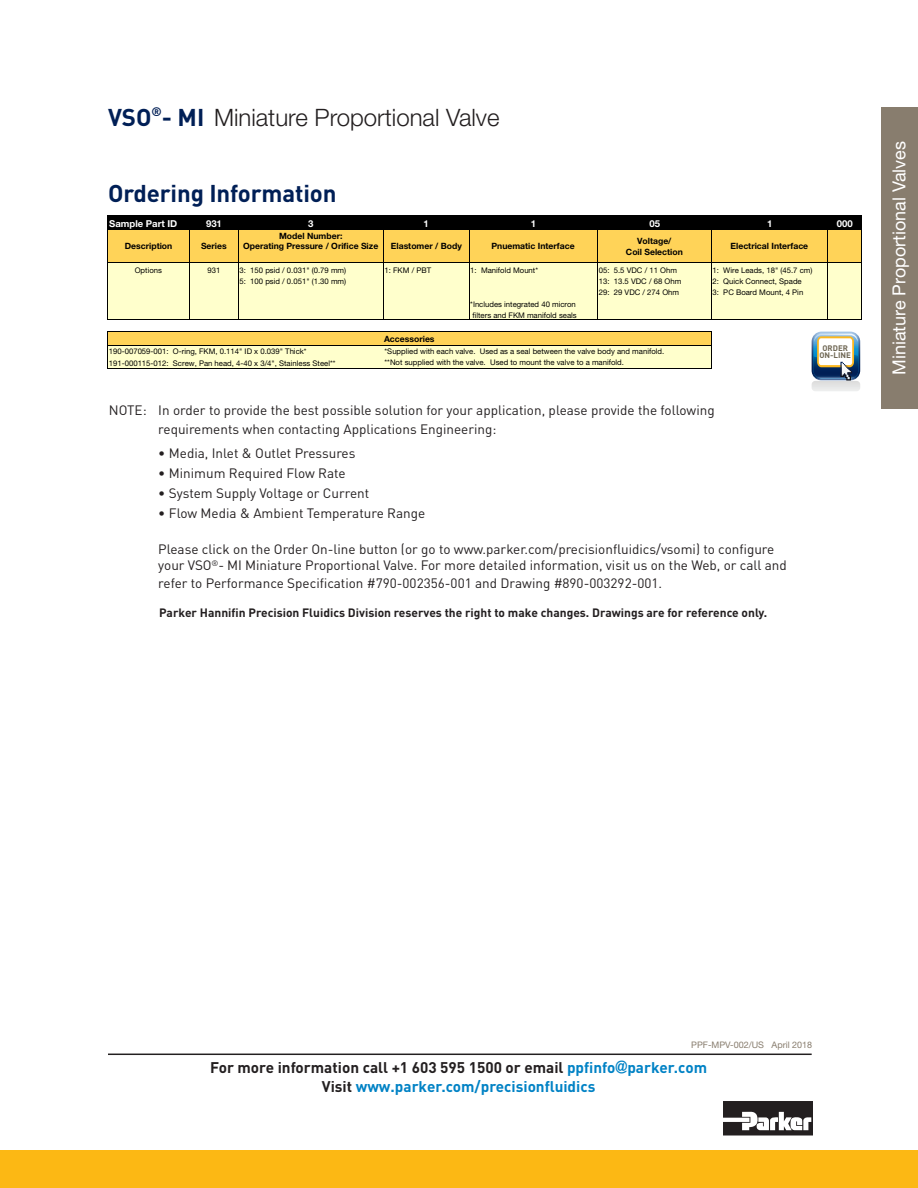
<style>
.page{position:relative;width:918px;height:1188px;background:#fff}
.page>*{position:absolute;margin:0;border:0;box-sizing:border-box;transform-origin:0 0}
.t1{font:300 24px "Helvetica Neue LT Std";color:#231f20}
.B_Head{font:700 24px "DIN";letter-spacing:-.005em;color:#001f56}
.t2{font:18px "Helvetica Neue LT Std";color:#fff}
.t3{font:700 15.3px "DINOT";color:#231f20}
.t4{font:700 15.3px "DINOT";color:#0082c5}
.note{font:13.5px/17px "DIN";color:#231f20}
.note-2{font:700 12px "DIN";color:#231f20}
.t5{font:700 9.6px "Helvetica Neue LT Std";color:#fff}
.t6{font:9px "Helvetica Neue LT Std";color:#887d6e}
.t7{font:700 8.7px/10.6px "Helvetica Neue LT Std";color:#000;text-align:center}
.t8{font:700 7.95px/7.6px "DINOT";color:#6f6754;text-align:center}
.t9{font:7.8px/11.4px "Helvetica Neue LT Std";color:#000}
.s1{font-family:"DINOT";font-weight:700;color:#001f56}
.s2{color:#0082c5}
.s3{font-family:"Impact";font-weight:400;color:#0082c5}
.s4{color:#231f20}
</style>
<div class="page">
<div style="left:0;top:1150px;width:918px;height:38px;background:#fcb814"></div>
<div style="left:882px;top:108px;width:36px;height:301px;background:#887d6e"></div>
<svg style="left:723px;top:1101px;width:90px;height:35px"></svg>
<hr style="left:108px;top:1054px;width:704px;height:1px;background:#231f20">
<svg style="left:812px;top:332px;width:48px;height:59px"></svg>
<div style="left:108px;top:216px;width:753px;height:14px;background:#000"></div>
<div style="left:108px;top:230px;width:753px;height:33px;background:#ffd358"></div>
<div style="left:108px;top:263px;width:753px;height:57px;background:#ffc"></div>
<div style="left:108px;top:332px;width:603px;height:14px;background:#ffd358"></div>
<div style="left:108px;top:346px;width:603px;height:23px;background:#ffc"></div>
<svg style="left:107px;top:215px;width:1px;height:14px"></svg>
<hr style="left:107px;top:229px;width:131px;height:1px;background:#000">
<hr style="left:189px;top:230px;width:1px;height:33px;background:#000">
<hr style="left:469px;top:230px;width:1px;height:33px;background:#000">
<hr style="left:597px;top:229px;width:1px;height:34px;background:#000">
<hr style="left:711px;top:230px;width:1px;height:33px;background:#000">
<hr style="left:107px;top:230px;width:1px;height:90px;background:#000">
<hr style="left:711px;top:263px;width:1px;height:57px;background:#000">
<hr style="left:107px;top:331px;width:1px;height:38px;background:#000">
<hr style="left:189px;top:263px;width:1px;height:57px;background:#000">
<hr style="left:238px;top:216px;width:1px;height:104px;background:#000">
<hr style="left:383px;top:230px;width:1px;height:90px;background:#000">
<hr style="left:469px;top:263px;width:1px;height:57px;background:#000">
<hr style="left:597px;top:263px;width:1px;height:57px;background:#000">
<hr style="left:711px;top:332px;width:1px;height:37px;background:#000">
<hr style="left:827px;top:216px;width:1px;height:104px;background:#000">
<hr style="left:861px;top:216px;width:1px;height:104px;background:#000">
<hr style="left:108px;top:215px;width:754px;height:1px;background:#000">
<hr style="left:108px;top:263px;width:754px;height:1px;background:#000">
<hr style="left:108px;top:319px;width:754px;height:1px;background:#000">
<hr style="left:108px;top:331px;width:604px;height:1px;background:#000">
<hr style="left:108px;top:345px;width:604px;height:1px;background:#000">
<hr style="left:108px;top:368px;width:604px;height:1px;background:#000">
<p class="t1" style="left:108px;top:103px;width:393px"><span class="s1">VSO</span><sup>®</sup><span class="s1">- MI</span> Miniature Proportional Valve</p>
<p class="B_Head" style="left:108px;top:178px;width:230px">Ordering Information</p>
<p class="t5" style="left:109px;top:217px;width:70px">Sample Part ID</p>
<p class="t5" style="left:206px;top:217px;width:17px">931</p>
<p class="t5" style="left:308px;top:217px;width:7px">3</p>
<p class="t5" style="left:424px;top:217px;width:7px">1</p>
<p class="t5" style="left:531px;top:217px;width:7px">1</p>
<p class="t5" style="left:649px;top:217px;width:12px">05</p>
<p class="t5" style="left:767px;top:217px;width:7px">1</p>
<p class="t5" style="left:837px;top:217px;width:17px">000</p>
<p class="t7" style="left:125px;top:241px;width:49px">Description</p>
<p class="t7" style="left:201px;top:241px;width:27px">Series</p>
<p class="t7" style="left:243px;top:230px;width:137px">Model Number:<br>Operating Pressure / Orifice Size</p>
<p class="t7" style="left:391px;top:241px;width:73px">Elastomer / Body</p>
<p class="t7" style="left:492px;top:241px;width:85px">Pnuematic Interface</p>
<p class="t7" style="left:626px;top:236px;width:58px">Voltage/<br>Coil Selection</p>
<p class="t7" style="left:731px;top:241px;width:79px">Electrical Interface</p>
<p class="t9" style="left:135px;top:264px;width:29px">Options</p>
<p class="t9" style="left:207px;top:264px;width:14px">931</p>
<p class="t9" style="left:240px;top:264px;width:108px">3: 150 psid / 0.031" (0.79 mm)</p>
<p class="t9" style="left:385px;top:264px;width:48px">1: FKM / PBT</p>
<p class="t9" style="left:470px;top:264px;width:69px">1: Manifold Mount*</p>
<p class="t9" style="left:599px;top:264px;width:80px">05: 5.5 VDC / 11 Ohm</p>
<p class="t9" style="left:713px;top:264px;width:101px">1: Wire Leads, 18" (45.7 cm)</p>
<p class="t9" style="left:240px;top:275px;width:108px">5: 100 psid / 0.051" (1.30 mm)</p>
<p class="t9" style="left:599px;top:275px;width:84px">13: 13.5 VDC / 68 Ohm</p>
<p class="t9" style="left:713px;top:275px;width:91px">2: Quick Connect, Spade</p>
<p class="t9" style="left:599px;top:287px;width:82px">29: 29 VDC / 274 Ohm</p>
<p class="t9" style="left:713px;top:287px;width:92px">3: PC Board Mount, 4 Pin</p>
<p class="t9" style="left:470px;top:298px;width:108px;line-height:10.9px">*Includes integrated 40 micron filters and FKM manifold seals</p>
<p class="t9" style="left:109px;top:346px;width:228px">190-007059-001: O-ring, FKM, 0.114" ID x 0.039" Thick*<br>191-000115-012: Screw, Pan head, 4-40 x 3/4", Stainless Steel**</p>
<p class="t7" style="left:384px;top:333px;width:52px">Accessories</p>
<p class="t9" style="left:385px;top:345px;width:281px">*Supplied with each valve. Used as a seal between the valve body and manifold. **Not supplied with the valve. Used to mount the valve to a manifold.</p>
<p class="t8" style="left:819px;top:344px;width:33px">ORDER<br>ON-LINE</p>
<p class="note" style="left:109px;top:401px;width:607px">NOTE: In order to provide the best possible solution for your application, please provide the following</p>
<p class="note" style="left:158px;top:421px;width:340px">requirements when contacting Applications Engineering:</p>
<p class="note" style="left:158px;top:445px;width:199px">• Media, Inlet &amp; Outlet Pressures</p>
<p class="note" style="left:158px;top:465px;width:189px">• Minimum Required Flow Rate</p>
<p class="note" style="left:158px;top:484px;width:213px">• System Supply Voltage or Current</p>
<p class="note" style="left:158px;top:504px;width:268px">• Flow Media &amp; Ambient Temperature Range</p>
<p class="note" style="left:158px;top:540px;width:630px">Please click on the Order On-line button (or go to www.parker.com/precisionfluidics/vsomi) to configure your VSO<sup>®</sup>- MI Miniature Proportional Valve. For more detailed information, visit us on the Web, or call and refer to Performance Specification #790-002356-001 and Drawing #890-003292-001.</p>
<p class="note-2" style="left:159px;top:605px;width:609px">Parker Hannifin Precision Fluidics Division reserves the right to make changes. Drawings are for reference only.</p>
<h2 class="t2" style="left:889px;top:375px;width:236px;rotate:-90deg">Miniature Proportional Valves</h2>
<p class="t6" style="left:691px;top:1039px;width:123px">PPF-MPV-002/US April 2018</p>
<p class="t3" style="left:210px;top:1057px;width:498px">For more information call +1 603 595 1500 or email <span class="s2">ppfinfo</span><span class="s3">@</span><span class="s2">parker.com</span></p>
<p class="t4" style="left:322px;top:1076px;width:275px"><span class="s4">Visit</span> www.parker.com/precisionfluidics</p>
</div>
